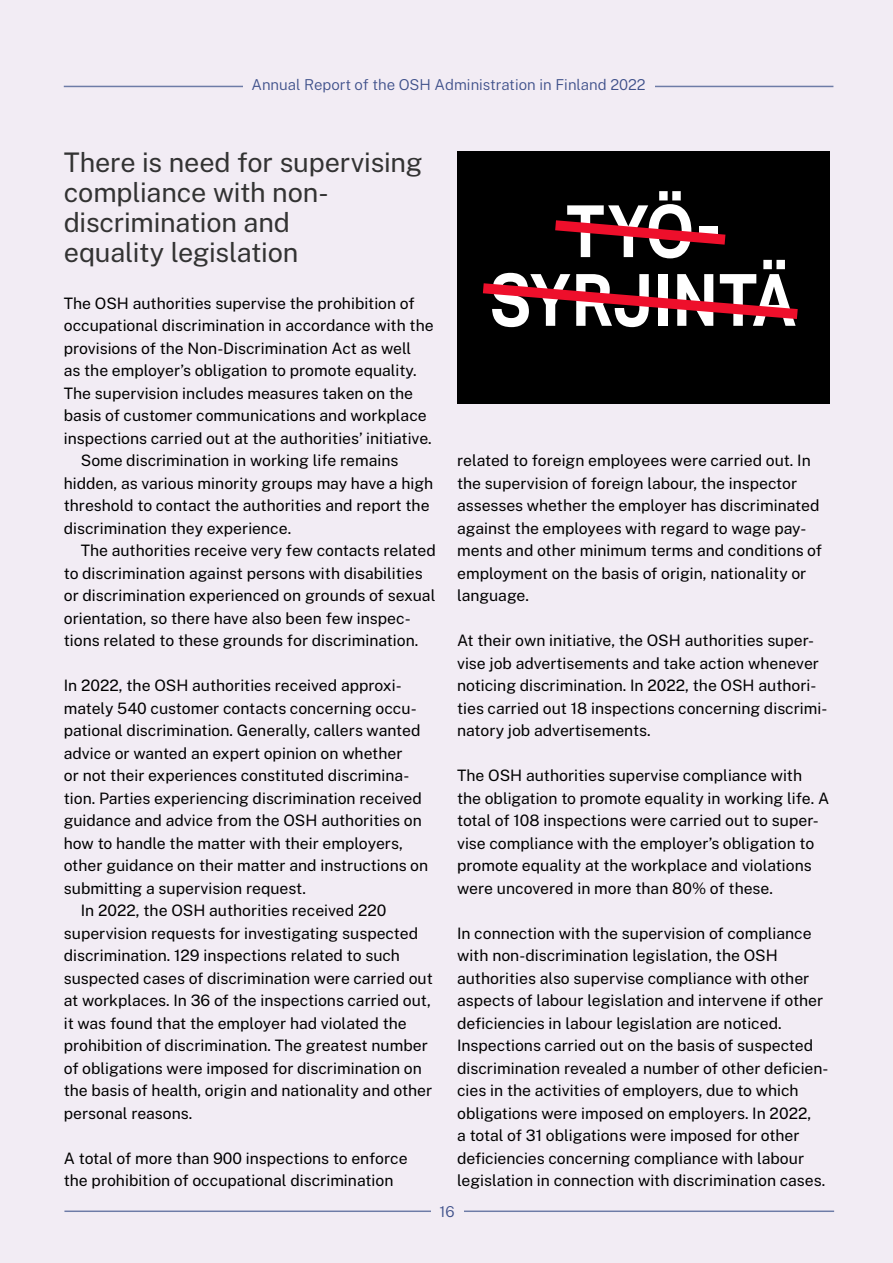
<style>
.page{position:relative;width:893px;height:1263px;background:#f2ecf4}
.page>*{position:absolute;margin:0;border:0;box-sizing:border-box;transform-origin:0 0}
.t1{font:700 72.45px/68.7px "Aktiv Grotesk";letter-spacing:.01em;color:#fff;text-align:center;scale:.87 1}
.Otsikko_h3_ei_sis_mu{font:27px/30px "Public Sans";letter-spacing:-.005em;color:#333}
.Alkuleipis_ylavali{font:15.75px/22.5px "Public Sans";color:#000}
.Leipis{font:15.75px/22.5px "Public Sans";color:#000}
.Alkuleipis{font:15.75px/22.5px "Public Sans";color:#000}
.t2{font:300 15px "Public Sans";color:#3e508a}
</style>
<div class="page">
<hr style="left:64px;top:86px;width:769px;height:1px;background:#6e7ca7">
<div style="left:243px;top:68px;width:411px;height:34px;background:#f2ecf4"></div>
<hr style="left:64px;top:1210px;width:770px;height:2px;background:#6e7ca7">
<div style="left:431px;top:1194px;width:32px;height:35px;background:#f2ecf4"></div>
<div style="left:457px;top:151px;width:372px;height:253px;background:#000"></div>
<svg style="left:555px;top:220px;width:171px;height:25px"></svg>
<svg style="left:482px;top:283px;width:316px;height:36px"></svg>
<p class="t2" style="left:251px;top:75px;width:396px">Annual Report of the OSH Administration in Finland 2022</p>
<h3 class="Otsikko_h3_ei_sis_mu" style="left:64px;top:146px;width:360px">There is need for supervising compliance with non&shy;discrimination and<br>equality legislation</h3>
<p class="Alkuleipis" style="left:64px;top:291px;width:371px">The OSH authorities supervise the prohibition of occupational discrimination in accordance with the provisions of the Non-Discrimination Act as well<br>as the employer’s obligation to promote equality.<br>The supervision includes measures taken on the basis of customer communications and workplace inspections carried out at the authorities’ initiative.</p>
<p class="Leipis" style="left:64px;top:449px;width:371px;text-indent:17px">Some discrimination in working life remains hidden, as various minority groups may have a high threshold to contact the authorities and report the discrimination they experience.</p>
<p class="Leipis" style="left:64px;top:539px;width:374px;text-indent:17px">The authorities receive very few contacts related to discrimination against persons with disabilities or discrimination experienced on grounds of sexual orientation, so there have also been few inspec&shy;tions related to these grounds for discrimination.</p>
<p class="Alkuleipis_ylavali" style="left:64px;top:674px;width:366px">In 2022, the OSH authorities received approxi&shy;mately 540 customer contacts concerning occu&shy;pational discrimination. Generally, callers wanted advice or wanted an expert opinion on whether<br>or not their experiences constituted discrimina&shy;tion. Parties experiencing discrimination received guidance and advice from the OSH authorities on how to handle the matter with their employers, other guidance on their matter and instructions on submitting a supervision request.</p>
<p class="Leipis" style="left:64px;top:899px;width:371px;text-indent:17px">In 2022, the OSH authorities received 220 supervision requests for investigating suspected discrimination. 129 inspections related to such suspected cases of discrimination were carried out at workplaces. In 36 of the inspections carried out, it was found that the employer had violated the prohibition of discrimination. The greatest number of obligations were imposed for discrimination on the basis of health, origin and nationality and other personal reasons.</p>
<p class="Alkuleipis_ylavali" style="left:64px;top:1146px;width:345px">A total of more than 900 inspections to enforce the prohibition of occupational discrimination</p>
<h1 class="t1" style="left:490px;top:198px;width:353px">TYÖ-<br>SYRJINTÄ</h1>
<p class="Alkuleipis_ylavali" style="left:457px;top:449px;width:366px">related to foreign employees were carried out. In the supervision of foreign labour, the inspector assesses whether the employer has discriminated against the employees with regard to wage pay&shy;ments and other minimum terms and conditions of employment on the basis of origin, nationality or language.</p>
<p class="Alkuleipis_ylavali" style="left:457px;top:629px;width:372px">At their own initiative, the OSH authorities super&shy;vise job advertisements and take action whenever noticing discrimination. In 2022, the OSH authori&shy;ties carried out 18 inspections concerning discrimi&shy;natory job advertisements.</p>
<p class="Alkuleipis_ylavali" style="left:457px;top:764px;width:374px">The OSH authorities supervise compliance with the obligation to promote equality in working life. A total of 108 inspections were carried out to super&shy;vise compliance with the employer’s obligation to promote equality at the workplace and violations were uncovered in more than 80% of these.</p>
<p class="Alkuleipis_ylavali" style="left:457px;top:921px;width:373px">In connection with the supervision of compliance with non-discrimination legislation, the OSH authorities also supervise compliance with other aspects of labour legislation and intervene if other deficiencies in labour legislation are noticed.<br>Inspections carried out on the basis of suspected discrimination revealed a number of other deficien&shy;cies in the activities of employers, due to which obligations were imposed on employers. In 2022,<br>a total of 31 obligations were imposed for other deficiencies concerning compliance with labour legislation in connection with discrimination cases.</p>
<p class="t2" style="left:440px;top:1201px;width:17px">16</p>
</div>
